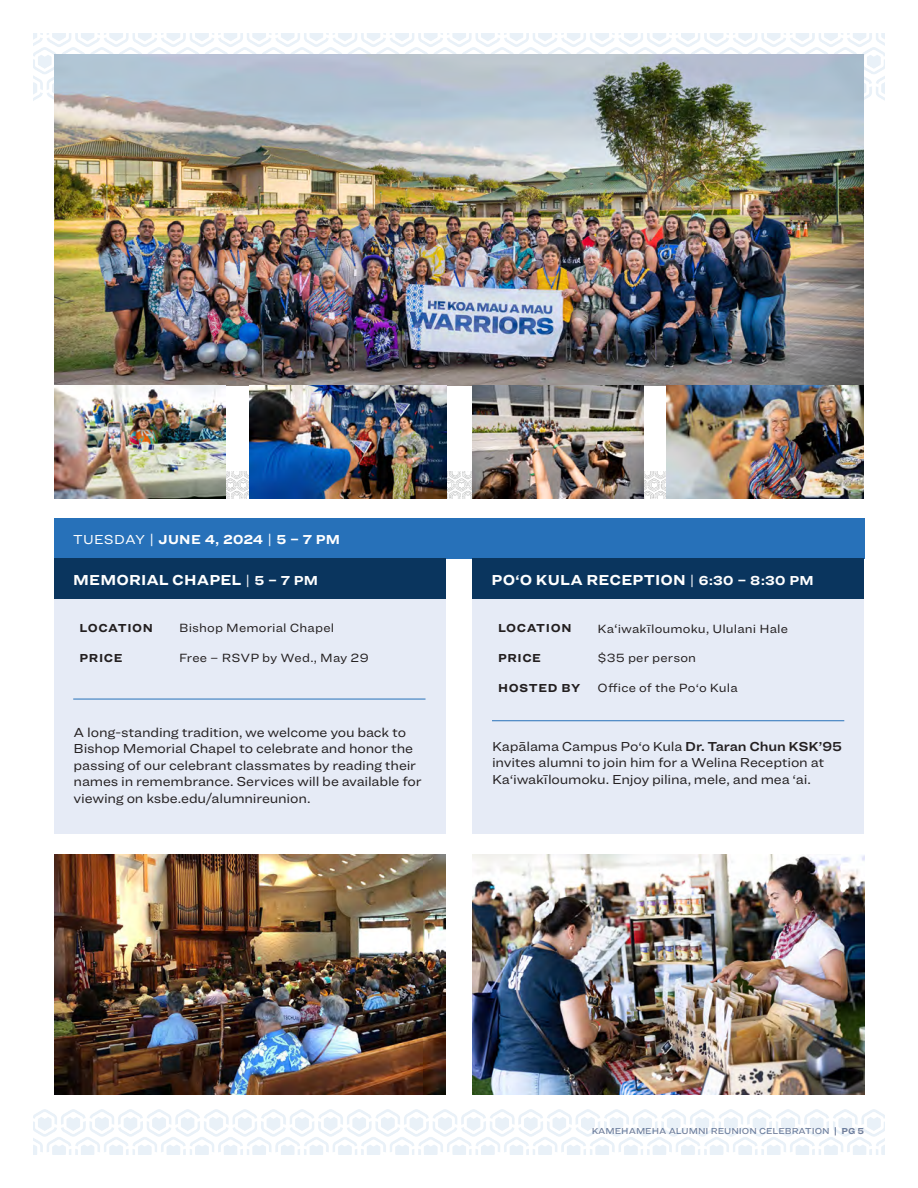
<style>
.page{position:relative;width:918px;height:1188px;background:#fff}
.page>*{position:absolute;margin:0;border:0;box-sizing:border-box;transform-origin:0 0}
.t1{font:700 15px "Ringside Wide";letter-spacing:.01em;color:#fff}
.t2{font:13.5px/16.5px "Ringside Wide";letter-spacing:-.015em;color:#231f20}
.t3{font:700 13.5px "Ringside Wide";letter-spacing:.02em;color:#fff}
.t4{font:12.3px "Ringside Wide";letter-spacing:.01em;color:#231f20}
.t5{font:700 12px "Ringside Wide";letter-spacing:.05em;color:#231f20}
.t6{font:500 9px "Ringside Wide";color:#727f9b}
.s1{font-weight:400}
.s2{font-weight:400;font-size:13.5px}
.s3{font-size:13.5px}
.s4{font-family:"Ringside Wide Semi"}
.s5{font-weight:700}
</style>
<div class="page">
<div style="left:54px;top:599px;width:392px;height:234px;background:#e6ebf6"></div>
<div style="left:54px;top:518px;width:810px;height:40px;background:#2771b9"></div>
<div style="left:54px;top:558px;width:391px;height:41px;background:#0a355e"></div>
<hr style="left:73px;top:699px;width:353px;height:1px;background:#2771b9">
<img style="left:34px;top:34px;width:850px;height:66px">
<img style="left:34px;top:1110px;width:850px;height:44px">
<img style="left:54px;top:855px;width:392px;height:239px">
<div style="left:472px;top:599px;width:392px;height:234px;background:#e6ebf6"></div>
<div style="left:472px;top:558px;width:392px;height:41px;background:#0a355e"></div>
<hr style="left:492px;top:720px;width:352px;height:1px;background:#2771b9">
<img style="left:225px;top:472px;width:441px;height:27px">
<img style="left:472px;top:855px;width:392px;height:239px">
<img style="left:54px;top:54px;width:810px;height:332px">
<img style="left:54px;top:386px;width:171px;height:113px">
<img style="left:666px;top:386px;width:198px;height:113px">
<img style="left:249px;top:386px;width:198px;height:113px">
<img style="left:472px;top:386px;width:172px;height:113px">
<p class="t3" style="left:73px;top:529px;width:269px"><span class="s1">TUESDAY |</span> JUNE 4, 2024 <span class="s1">|</span> 5 – 7 PM</p>
<p class="t1" style="left:73px;top:568px;width:247px">MEMORIAL CHAPEL <span class="s2">|</span> <span class="s3">5 – 7 PM</span></p>
<p class="t1" style="left:492px;top:568px;width:324px">PO‘O KULA RECEPTION <span class="s2">|</span> <span class="s3">6:30 – 8:30 PM</span></p>
<p class="t5" style="left:80px;top:619px;width:75px">LOCATION</p>
<p class="t4" style="left:179px;top:619px;width:157px">Bishop Memorial Chapel</p>
<p class="t5" style="left:80px;top:648px;width:45px">PRICE</p>
<p class="t4" style="left:179px;top:649px;width:191px">Free – RSVP by Wed., May 29</p>
<p class="t2" style="left:74px;top:724px;width:350px">A long-standing tradition, we welcome you back to Bishop Memorial Chapel to celebrate and honor the passing of our celebrant classmates by reading their names in remembrance. Services will be available for viewing on ksbe.edu/alumnireunion.</p>
<p class="t5" style="left:498px;top:619px;width:75px">LOCATION</p>
<p class="t4" style="left:598px;top:620px;width:192px">Ka<span class="s3">‘</span>iwakīloumoku, Ululani Hale</p>
<p class="t5" style="left:498px;top:648px;width:45px">PRICE</p>
<p class="t4" style="left:598px;top:649px;width:100px">$35 per person</p>
<p class="t5" style="left:498px;top:679px;width:84px">HOSTED BY</p>
<p class="t4" style="left:598px;top:679px;width:142px">Office of the Po‘o Kula</p>
<p class="t2" style="left:492px;top:737px;width:352px">Kapālama Campus Po‘o Kula <span class="s4">Dr. Taran Chun KSK’95 </span>invites alumni to join him for a Welina Reception at<br>Ka‘iwakīloumoku. Enjoy pilina, mele, and mea ‘ai.</p>
<p class="t6" style="left:592px;top:1124px;width:274px">KAMEHAMEHA ALUMNI REUNION CELEBRATION <span class="s5">| PG 5</span></p>
</div>
